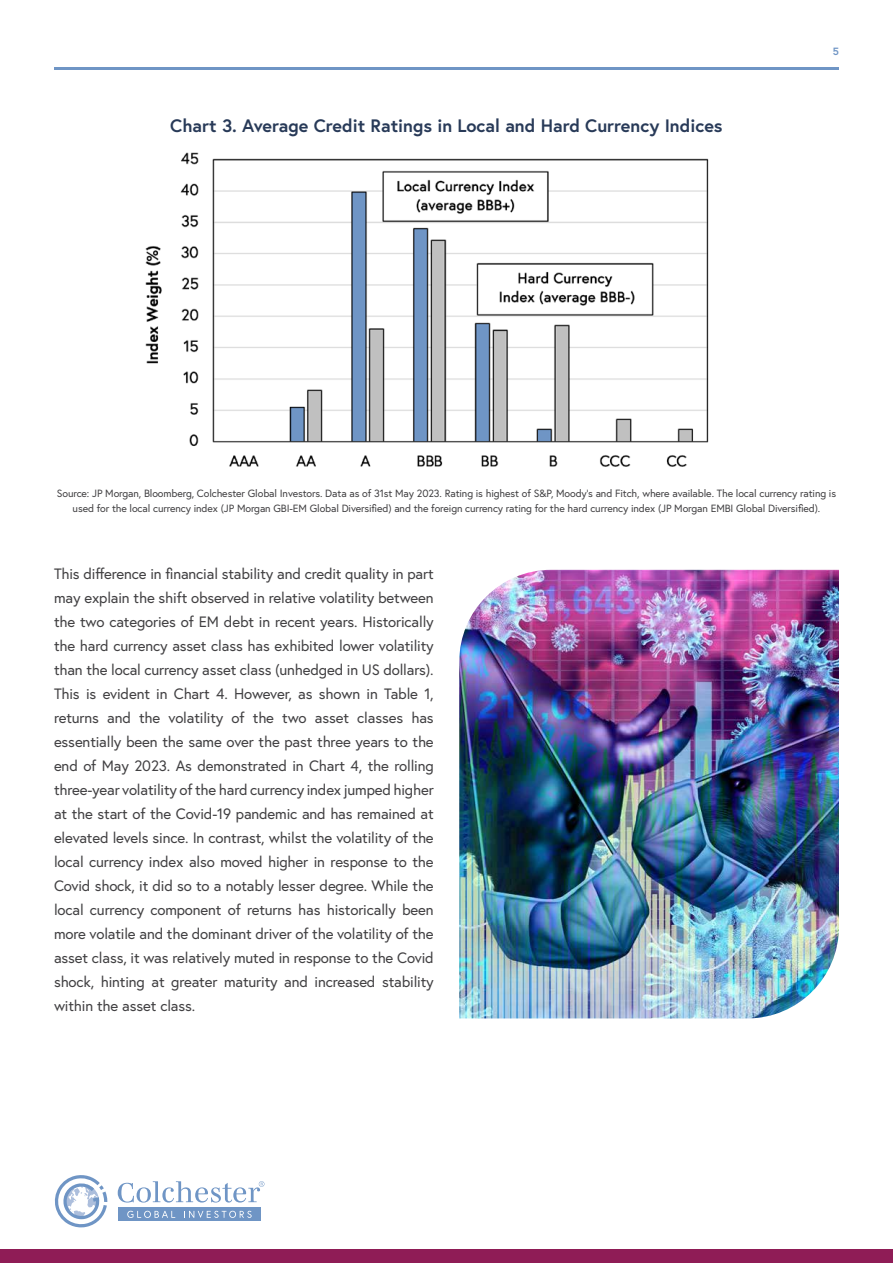
<style>
.page{position:relative;width:893px;height:1263px;background:#fff}
.page>*{position:absolute;margin:0;border:0;box-sizing:border-box;transform-origin:0 0}
.t1{font:700 18px "Europa";color:#283a58}
.t2{font:15px/24px "Europa";letter-spacing:-.01em;color:#414042;text-align:justify}
.t3{font:10.5px/15px "Europa";letter-spacing:-.01em;color:#414042;text-align:center}
.t4{font:700 10.5px "Europa";color:#6f95c5}
</style>
<div class="page">
<div style="left:118px;top:1207px;width:142px;height:14px;background:#6f95c5"></div>
<svg style="left:55px;top:1175px;width:52px;height:52px"></svg>
<svg style="left:127px;top:1211px;width:48px;height:7px"></svg>
<svg style="left:184px;top:1211px;width:68px;height:7px"></svg>
<svg style="left:118px;top:1181px;width:146px;height:21px"></svg>
<hr style="left:54px;top:67px;width:785px;height:3px;background:#6f95c5">
<div style="left:0;top:1249px;width:893px;height:14px;background:#8f1c56"></div>
<img style="left:145px;top:152px;width:564px;height:315px">
<img style="left:459px;top:570px;width:380px;height:448px">
<p class="t1" style="left:170px;top:113px;width:554px">Chart 3. Average Credit Ratings in Local and Hard Currency Indices</p>
<p class="t4" style="left:833px;top:44px;width:8px">5</p>
<p class="t3" style="left:57px;top:486px;width:781px">Source: JP Morgan, Bloomberg, Colchester Global Investors. Data as of 31st May 2023. Rating is highest of S&amp;P, Moody’s and Fitch, where available. The local currency rating is used for the local currency index (JP Morgan GBI-EM Global Diversified) and the foreign currency rating for the hard currency index (JP Morgan EMBI Global Diversified).</p>
<p class="t2" style="left:54px;top:562px;width:381px">This difference in financial stability and credit quality in part may explain the shift observed in relative volatility between the two categories of EM debt in recent years. Historically the hard currency asset class has exhibited lower volatility than the local currency asset class (unhedged in US dollars).<br>This is evident in Chart 4. However, as shown in Table 1, returns and the volatility of the two asset classes has essentially been the same over the past three years to the end of May 2023. As demonstrated in Chart 4, the rolling three-year volatility of the hard currency index jumped higher at the start of the Covid-19 pandemic and has remained at elevated levels since. In contrast, whilst the volatility of the local currency index also moved higher in response to the Covid shock, it did so to a notably lesser degree. While the local currency component of returns has historically been more volatile and the dominant driver of the volatility of the asset class, it was relatively muted in response to the Covid shock, hinting at greater maturity and increased stability within the asset class.</p>
</div>
